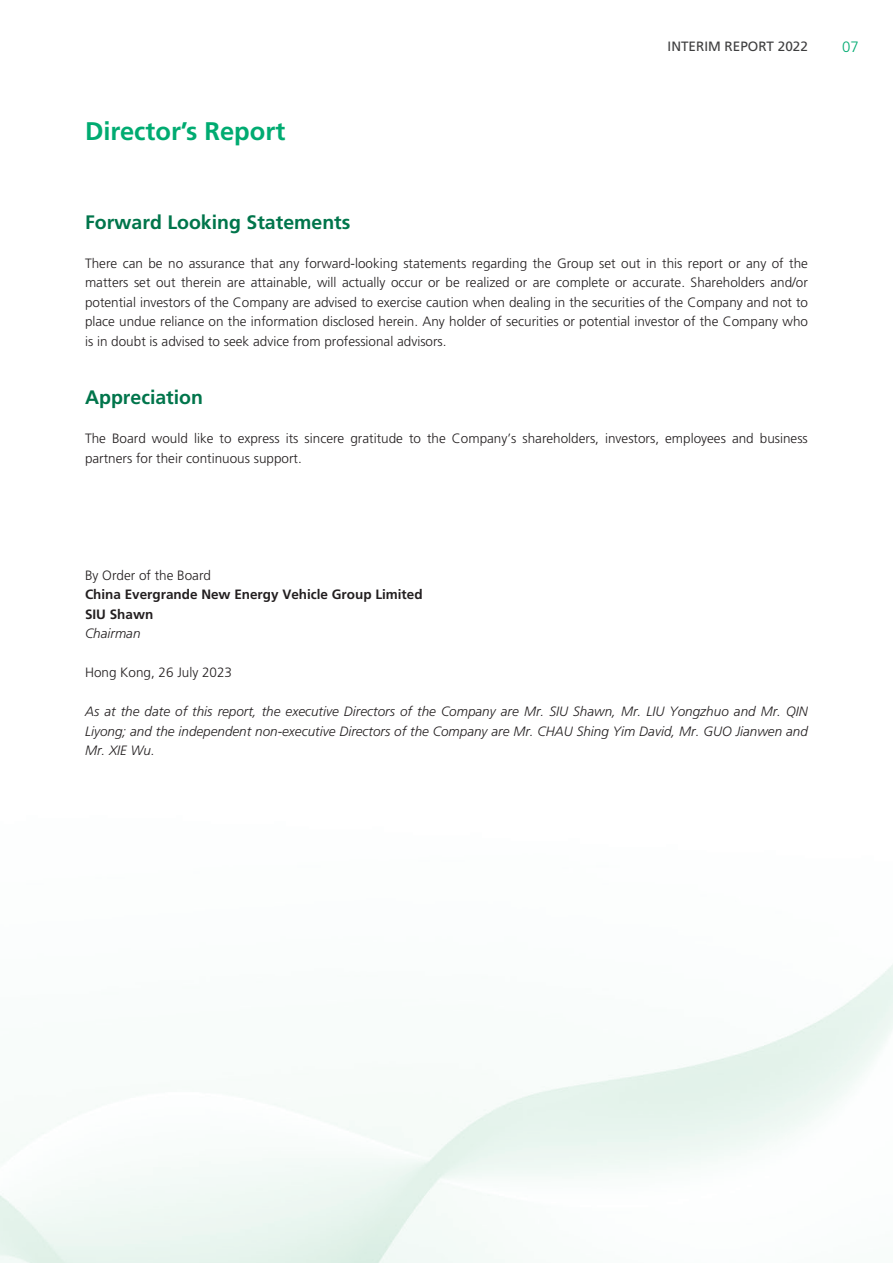
<style>
.page{position:relative;width:893px;height:1263px;background:#fff}
.page>*{position:absolute;margin:0;border:0;box-sizing:border-box;transform-origin:0 0}
.t1{font:700 25.5px "Frutiger LT Std";color:#00ab71}
.t2{font:700 19.5px "Frutiger LT Std";color:#00754b}
.t3{font:300 15px "Frutiger LT Std";color:#00ab71}
.t4{font:300 13.5px/19.5px "Frutiger LT Std";color:#231f20;text-align:justify}
.t5{font:italic 300 13.5px/19.5px "Frutiger LT Std";color:#231f20;text-align:justify}
.t6{font:700 13.5px/19.5px "Frutiger LT Std";color:#231f20}
.t7{font:13.5px "Frutiger LT Std";color:#3e3e3f}
</style>
<div class="page">
<svg style="left:0;top:964px;width:893px;height:299px"></svg>
<h1 class="t1" style="left:85px;top:117px;width:202px">Director’s Report</h1>
<p class="t7" style="left:668px;top:39px;width:142px">INTERIM REPORT 2022</p>
<p class="t3" style="left:842px;top:39px;width:18px">07</p>
<h2 class="t2" style="left:85px;top:211px;width:267px">Forward Looking Statements</h2>
<p class="t4" style="left:85px;top:254px;width:724px">There can be no assurance that any forward-looking statements regarding the Group set out in this report or any of the matters set out therein are attainable, will actually occur or be realized or are complete or accurate. Shareholders and/or potential investors of the Company are advised to exercise caution when dealing in the securities of the Company and not to place undue reliance on the information disclosed herein. Any holder of securities or potential investor of the Company who is in doubt is advised to seek advice from professional advisors.</p>
<h2 class="t2" style="left:85px;top:386px;width:120px">Appreciation</h2>
<p class="t4" style="left:85px;top:429px;width:724px">The Board would like to express its sincere gratitude to the Company’s shareholders, investors, employees and business partners for their continuous support.</p>
<p class="t4" style="left:85px;top:566px;width:128px">By Order of the Board</p>
<p class="t6" style="left:85px;top:585px;width:339px">China Evergrande New Energy Vehicle Group Limited<br>SIU Shawn</p>
<p class="t5" style="left:85px;top:624px;width:57px">Chairman</p>
<p class="t4" style="left:85px;top:663px;width:149px">Hong Kong, 26 July 2023</p>
<p class="t5" style="left:85px;top:702px;width:724px">As at the date of this report, the executive Directors of the Company are Mr. SIU Shawn, Mr. LIU Yongzhuo and Mr. QIN Liyong; and the independent non-executive Directors of the Company are Mr. CHAU Shing Yim David, Mr. GUO Jianwen and Mr. XIE Wu.</p>
</div>
